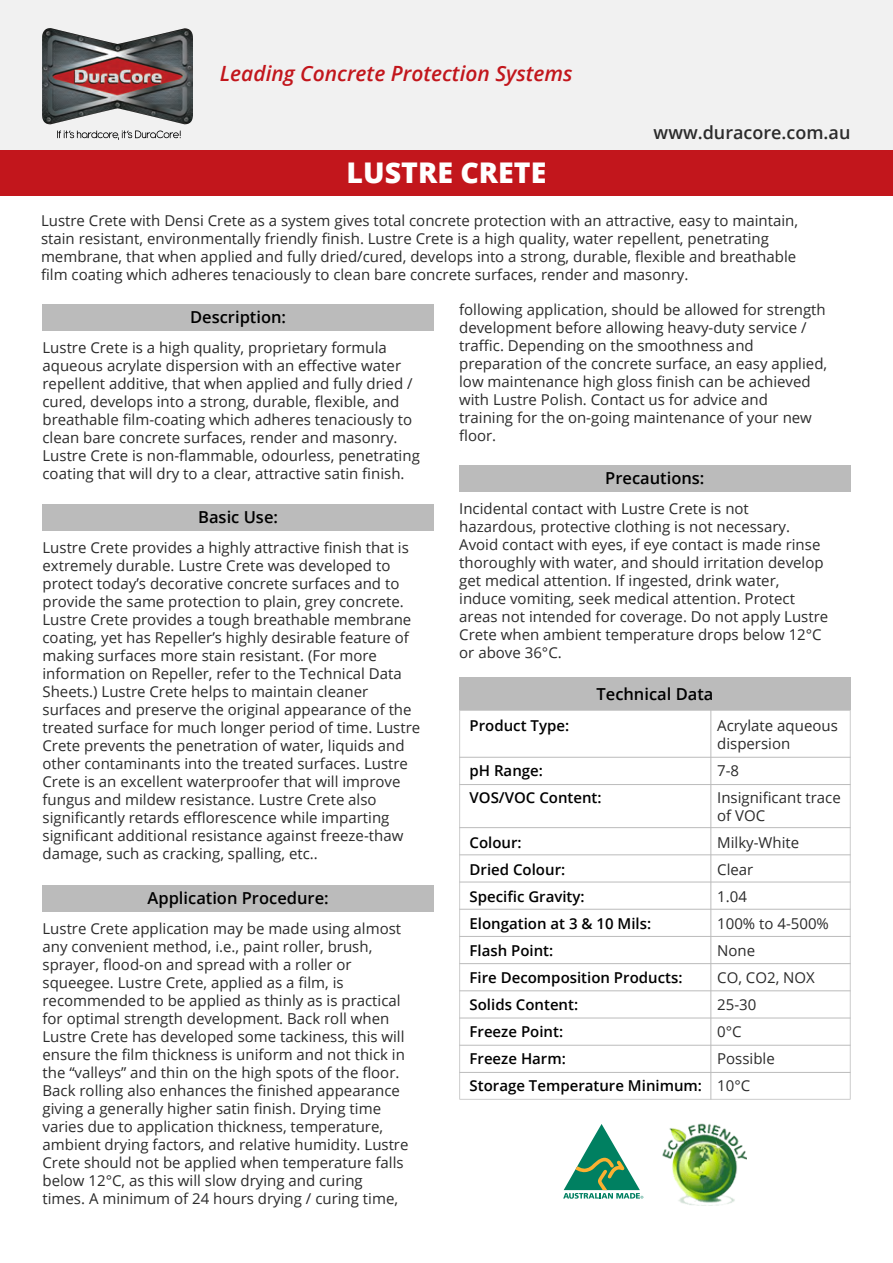
<style>
.page{position:relative;width:893px;height:1263px;background:#fff}
.page>*{position:absolute;margin:0;border:0;box-sizing:border-box;transform-origin:0 0}
.t1{font:800 28.5px "Open Sans";color:#fff}
.t2{font:italic 600 21px "Open Sans";color:#c2161c}
.t3{font:600 18px "Open Sans";color:#2b2b2b}
.t4{font:600 16.5px "Open Sans";color:#000}
.t5{font:15px/18px "Open Sans";color:#2b2b2b}
.t6{font:600 15px/27px "Open Sans";color:#000}
</style>
<div class="page">
<div style="left:0;top:0;width:893px;height:151px;background:#f1f1f1"></div>
<div style="left:0;top:151px;width:893px;height:45px;background:#c2161c"></div>
<img style="left:43px;top:28px;width:150px;height:112px">
<div style="left:43px;top:304px;width:391px;height:27px;background:#bbb"></div>
<div style="left:459px;top:465px;width:391px;height:27px;background:#bbb"></div>
<div style="left:43px;top:504px;width:391px;height:26px;background:#bbb"></div>
<div style="left:43px;top:885px;width:391px;height:27px;background:#bbb"></div>
<svg style="left:459px;top:710px;width:392px;height:389px"></svg>
<div style="left:459px;top:677px;width:392px;height:33px;background:#bbb"></div>
<hr style="left:710px;top:710px;width:1px;height:389px;background:#bbb">
<hr style="left:459px;top:757px;width:392px;height:1px;background:#bbb">
<hr style="left:459px;top:784px;width:392px;height:1px;background:#bbb">
<hr style="left:459px;top:827px;width:392px;height:1px;background:#bbb">
<hr style="left:459px;top:854px;width:392px;height:1px;background:#bbb">
<hr style="left:459px;top:882px;width:392px;height:1px;background:#bbb">
<hr style="left:459px;top:909px;width:392px;height:1px;background:#bbb">
<hr style="left:459px;top:936px;width:392px;height:1px;background:#bbb">
<hr style="left:459px;top:963px;width:392px;height:1px;background:#bbb">
<hr style="left:459px;top:990px;width:392px;height:1px;background:#bbb">
<hr style="left:459px;top:1018px;width:392px;height:1px;background:#bbb">
<hr style="left:459px;top:1045px;width:392px;height:1px;background:#bbb">
<hr style="left:459px;top:1072px;width:392px;height:1px;background:#bbb">
<svg style="left:563px;top:1124px;width:80px;height:75px"></svg>
<img style="left:662px;top:1123px;width:85px;height:83px">
<h2 class="t2" style="left:220px;top:59px;width:354px">Leading Concrete Protection Systems</h2>
<p class="t3" style="left:654px;top:120px;width:198px">www.duracore.com.au</p>
<h1 class="t1" style="left:347px;top:151px;width:201px">LUSTRE CRETE</h1>
<p class="t5" style="left:41px;top:211px;width:758px">Lustre Crete with Densi Crete as a system gives total concrete protection with an attractive, easy to maintain, stain resistant, environmentally friendly finish. Lustre Crete is a high quality, water repellent, penetrating membrane, that when applied and fully dried/cured, develops into a strong, durable, flexible and breathable film coating which adheres tenaciously to clean bare concrete surfaces, render and masonry.</p>
<p class="t4" style="left:190px;top:306px;width:97px">Description:</p>
<p class="t5" style="left:43px;top:338px;width:379px">Lustre Crete is a high quality, proprietary formula aqueous acrylate dispersion with an effective water repellent additive, that when applied and fully dried / cured, develops into a strong, durable, flexible, and breathable film-coating which adheres tenaciously to clean bare concrete surfaces, render and masonry.<br>Lustre Crete is non-flammable, odourless, penetrating coating that will dry to a clear, attractive satin finish.</p>
<p class="t4" style="left:198px;top:506px;width:81px">Basic Use:</p>
<p class="t5" style="left:43px;top:538px;width:379px">Lustre Crete provides a highly attractive finish that is extremely durable. Lustre Crete was developed to protect today’s decorative concrete surfaces and to provide the same protection to plain, grey concrete.<br>Lustre Crete provides a tough breathable membrane coating, yet has Repeller’s highly desirable feature of making surfaces more stain resistant. (For more information on Repeller, refer to the Technical Data Sheets.) Lustre Crete helps to maintain cleaner surfaces and preserve the original appearance of the treated surface for much longer period of time. Lustre Crete prevents the penetration of water, liquids and other contaminants into the treated surfaces. Lustre Crete is an excellent waterproofer that will improve fungus and mildew resistance. Lustre Crete also significantly retards efflorescence while imparting significant additional resistance against freeze-thaw damage, such as cracking, spalling, etc..</p>
<p class="t4" style="left:147px;top:887px;width:183px">Application Procedure:</p>
<p class="t5" style="left:43px;top:919px;width:367px">Lustre Crete application may be made using almost any convenient method, i.e., paint roller, brush, sprayer, flood-on and spread with a roller or squeegee. Lustre Crete, applied as a film, is recommended to be applied as thinly as is practical for optimal strength development. Back roll when Lustre Crete has developed some tackiness, this will ensure the film thickness is uniform and not thick in the “valleys” and thin on the high spots of the floor.<br>Back rolling also enhances the finished appearance giving a generally higher satin finish. Drying time varies due to application thickness, temperature, ambient drying factors, and relative humidity. Lustre Crete should not be applied when temperature falls below 12°C, as this will slow drying and curing times. A minimum of 24 hours drying / curing time,</p>
<p class="t5" style="left:459px;top:301px;width:370px">following application, should be allowed for strength development before allowing heavy-duty service / traffic. Depending on the smoothness and preparation of the concrete surface, an easy applied, low maintenance high gloss finish can be achieved with Lustre Polish. Contact us for advice and<br>training for the on-going maintenance of your new floor.</p>
<p class="t4" style="left:605px;top:467px;width:101px">Precautions:</p>
<p class="t5" style="left:459px;top:499px;width:370px">Incidental contact with Lustre Crete is not hazardous, protective clothing is not necessary.<br>Avoid contact with eyes, if eye contact is made rinse thoroughly with water, and should irritation develop get medical attention. If ingested, drink water, induce vomiting, seek medical attention. Protect areas not intended for coverage. Do not apply Lustre Crete when ambient temperature drops below 12°C or above 36°C.</p>
<p class="t4" style="left:596px;top:683px;width:118px">Technical Data</p>
<p class="t6" style="left:470px;top:711px;width:101px">Product Type:</p>
<p class="t6" style="left:470px;top:756px;width:134px">pH Range:<br>VOS/VOC Content:</p>
<p class="t6" style="left:470px;top:828px;width:234px">Colour:<br>Dried Colour:<br>Specific Gravity:<br>Elongation at 3 &amp; 10 Mils:<br>Flash Point:<br>Fire Decomposition Products:<br>Solids Content:<br>Freeze Point:<br>Freeze Harm:<br>Storage Temperature Minimum:</p>
<p class="t5" style="left:717px;top:716px;width:122px">Acrylate aqueous dispersion</p>
<p class="t5" style="left:717px;top:756px;width:125px;line-height:27px">7-8<br>Insignificant trace</p>
<p class="t5" style="left:717px;top:801px;width:113px;line-height:27px">of VOC<br>Milky-White<br>Clear<br>1.04<br>100% to 4-500%<br>None<br>CO, CO2, NOX<br>25-30<br>0°C<br>Possible<br>10°C</p>
</div>
